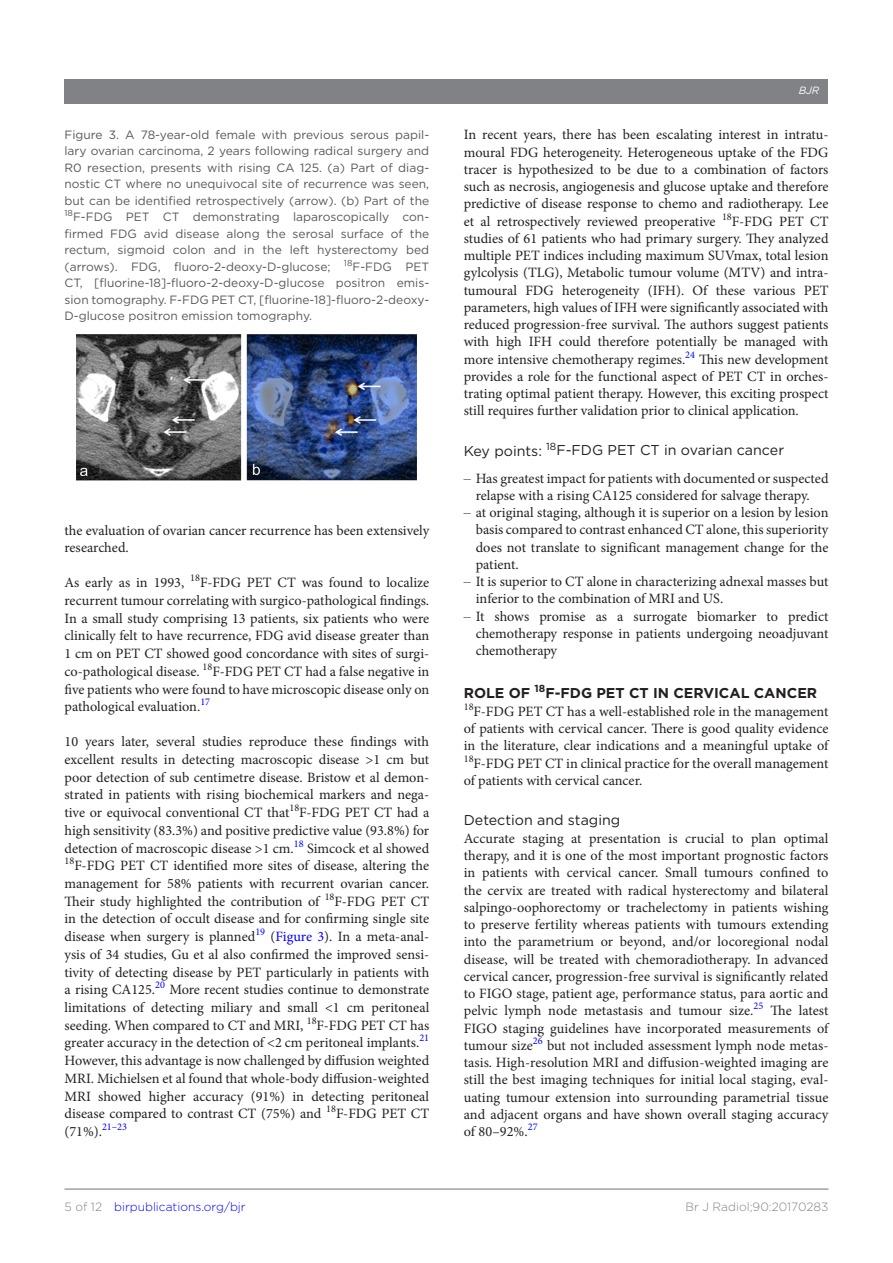
<style>
.page{position:relative;width:893px;height:1263px;background:#fff}
.page>*{position:absolute;margin:0;border:0;box-sizing:border-box;transform-origin:0 0}
.t1{font:14.25px/17.2px "Minion Pro";color:#231f20;text-align:justify}
.t2{font:14.25px "Gotham";color:#231f20}
.t3{font:700 14.25px "Gotham";color:#231f20}
.t4{font:12px/16.5px "Gotham";color:#57585a;text-align:justify}
.t5{font:300 12px "Gotham";color:#00f}
.t6{font:300 12px "Gotham";color:#808285}
.t7{font:italic 10.5px "Gotham";color:#fff}
.s1{color:#00f}
.s2{font-family:"Times New Roman"}
.s3{color:#808285}
</style>
<div class="page">
<hr style="left:64px;top:1188px;width:764px;height:2px;background:#808285">
<div style="left:64px;top:79px;width:764px;height:24px;background:#808285"></div>
<img style="left:77px;top:334px;width:340px;height:147px">
<p class="t4" style="left:64px;top:126px;width:366px">Figure 3. A 78-year-old female with previous serous papil&shy;lary ovarian carcinoma, 2 years following radical surgery and R0 resection, presents with rising CA 125. (a) Part of diag&shy;nostic CT where no unequivocal site of recurrence was seen, but can be identified retrospectively (arrow). (b) Part of the <sup>18</sup>F-FDG PET CT demonstrating laparoscopically con&shy;firmed FDG avid disease along the serosal surface of the rectum, sigmoid colon and in the left hysterectomy bed (arrows). FDG, fluoro-2-deoxy-D-glucose; <sup>18</sup>F-FDG PET CT, [fluorine-18]-fluoro-2-deoxy-D-glucose positron emis&shy;sion tomography. F-FDG PET CT, [fluorine-18]-fluoro-2-deoxy-D-glucose positron emission tomography.</p>
<p class="t1" style="left:64px;top:521px;width:366px;line-height:17.7px">the evaluation of ovarian cancer recurrence has been extensively researched.</p>
<p class="t1" style="left:64px;top:574px;width:366px;line-height:17.7px">As early as in 1993, <sup>18</sup>F-FDG PET CT was found to localize recurrent tumour correlating with surgico-pathological findings.<br>In a small study comprising 13 patients, six patients who were clinically felt to have recurrence, FDG avid disease greater than 1 cm on PET CT showed good concordance with sites of surgi&shy;co-pathological disease. <sup>18</sup>F-FDG PET CT had a false negative in five patients who were found to have microscopic disease only on pathological evaluation.<sup>17</sup></p>
<p class="t1" style="left:64px;top:733px;width:366px;line-height:17.7px">10 years later, several studies reproduce these findings with excellent results in detecting macroscopic disease &gt;1 cm but poor detection of sub centimetre disease. Bristow et al demon&shy;strated in patients with rising biochemical markers and nega&shy;tive or equivocal conventional CT that<sup>18</sup>F-FDG PET CT had a high sensitivity (83.3%) and positive predictive value (93.8%) for detection of macroscopic disease &gt;1 cm.<sup>18</sup> Simcock et al showed <sup>18</sup>F-FDG PET CT identified more sites of disease, altering the management for 58% patients with recurrent ovarian cancer.<br>Their study highlighted the contribution of <sup>18</sup>F-FDG PET CT in the detection of occult disease and for confirming single site disease when surgery is planned<sup>19</sup> (<span class="s1">Figure 3</span>). In a meta-anal&shy;ysis of 34 studies, Gu et al also confirmed the improved sensi&shy;tivity of detecting disease by PET particularly in patients with a rising CA125.<sup>20</sup> More recent studies continue to demonstrate limitations of detecting miliary and small &lt;1 cm peritoneal seeding. When compared to CT and MRI, <sup>18</sup>F-FDG PET CT has greater accuracy in the detection of &lt;2 cm peritoneal implants.<sup>21<br></sup>However, this advantage is now challenged by diffusion weighted MRI. Michielsen et al found that whole-body diffusion-weighted MRI showed higher accuracy (91%) in detecting peritoneal disease compared to contrast CT (75%) and <sup>18</sup>F-FDG PET CT (71%).<sup>21–23</sup></p>
<p class="t7" style="left:799px;top:85px;width:22px">BJR</p>
<p class="t1" style="left:464px;top:126px;width:366px">In recent years, there has been escalating interest in intratu&shy;moural FDG heterogeneity. Heterogeneous uptake of the FDG tracer is hypothesized to be due to a combination of factors such as necrosis, angiogenesis and glucose uptake and therefore predictive of disease response to chemo and radiotherapy. Lee et al retrospectively reviewed preoperative <sup>18</sup>F-FDG PET CT studies of 61 patients who had primary surgery. They analyzed multiple PET indices including maximum SUVmax, total lesion gylcolysis (TLG), Metabolic tumour volume (MTV) and intra&shy;tumoural FDG heterogeneity (IFH). Of these various PET parameters, high values of IFH were significantly associated with reduced progression-free survival. The authors suggest patients with high IFH could therefore potentially be managed with more intensive chemotherapy regimes.<sup>24</sup> This new development provides a role for the functional aspect of PET CT in orches&shy;trating optimal patient therapy. However, this exciting prospect still requires further validation prior to clinical application.</p>
<p class="t2" style="left:464px;top:441px;width:322px">Key points: <sup>18</sup>F-FDG PET CT in ovarian cancer</p>
<p class="t1" style="left:464px;top:469px;width:366px;text-align:center"><span class="s2">–</span> Has greatest impact for patients with documented or suspected relapse with a rising CA125 considered for salvage therapy.</p>
<p class="t1" style="left:476px;top:504px;width:354px;text-indent:-12px"><span class="s2">–</span> at original staging, although it is superior on a lesion by lesion basis compared to contrast enhanced CT alone, this superiority does not translate to significant management change for the patient.</p>
<p class="t1" style="left:476px;top:573px;width:354px;text-indent:-12px"><span class="s2">–</span> It is superior to CT alone in characterizing adnexal masses but inferior to the combination of MRI and US.</p>
<p class="t1" style="left:476px;top:607px;width:354px;text-indent:-12px"><span class="s2">–</span> It shows promise as a surrogate biomarker to predict chemotherapy response in patients undergoing neoadjuvant chemotherapy</p>
<p class="t3" style="left:464px;top:683px;width:355px">ROLE OF <sup>18</sup>F-FDG PET CT IN CERVICAL CANCER</p>
<p class="t1" style="left:464px;top:703px;width:366px"><sup>18</sup>F-FDG PET CT has a well-established role in the management of patients with cervical cancer. There is good quality evidence in the literature, clear indications and a meaningful uptake of <sup>18</sup>F-FDG PET CT in clinical practice for the overall management of patients with cervical cancer.</p>
<p class="t2" style="left:464px;top:811px;width:158px">Detection and staging</p>
<p class="t1" style="left:464px;top:830px;width:366px">Accurate staging at presentation is crucial to plan optimal therapy, and it is one of the most important prognostic factors in patients with cervical cancer. Small tumours confined to the cervix are treated with radical hysterectomy and bilateral salpingo-oophorectomy or trachelectomy in patients wishing to preserve fertility whereas patients with tumours extending into the parametrium or beyond, and/or locoregional nodal disease, will be treated with chemoradiotherapy. In advanced cervical cancer, progression-free survival is significantly related to FIGO stage, patient age, performance status, para aortic and pelvic lymph node metastasis and tumour size.<sup>25</sup> The latest FIGO staging guidelines have incorporated measurements of tumour size<sup>26</sup> but not included assessment lymph node metas&shy;tasis. High-resolution MRI and diffusion-weighted imaging are still the best imaging techniques for initial local staging, eval&shy;uating tumour extension into surrounding parametrial tissue and adjacent organs and have shown overall staging accuracy of 80–92%.<sup>27</sup></p>
<p class="t5" style="left:64px;top:1199px;width:183px"><span class="s3">5 of 12</span> birpublications.org/bjr</p>
<p class="t6" style="left:685px;top:1199px;width:145px">Br J Radiol;90:20170283</p>
</div>
